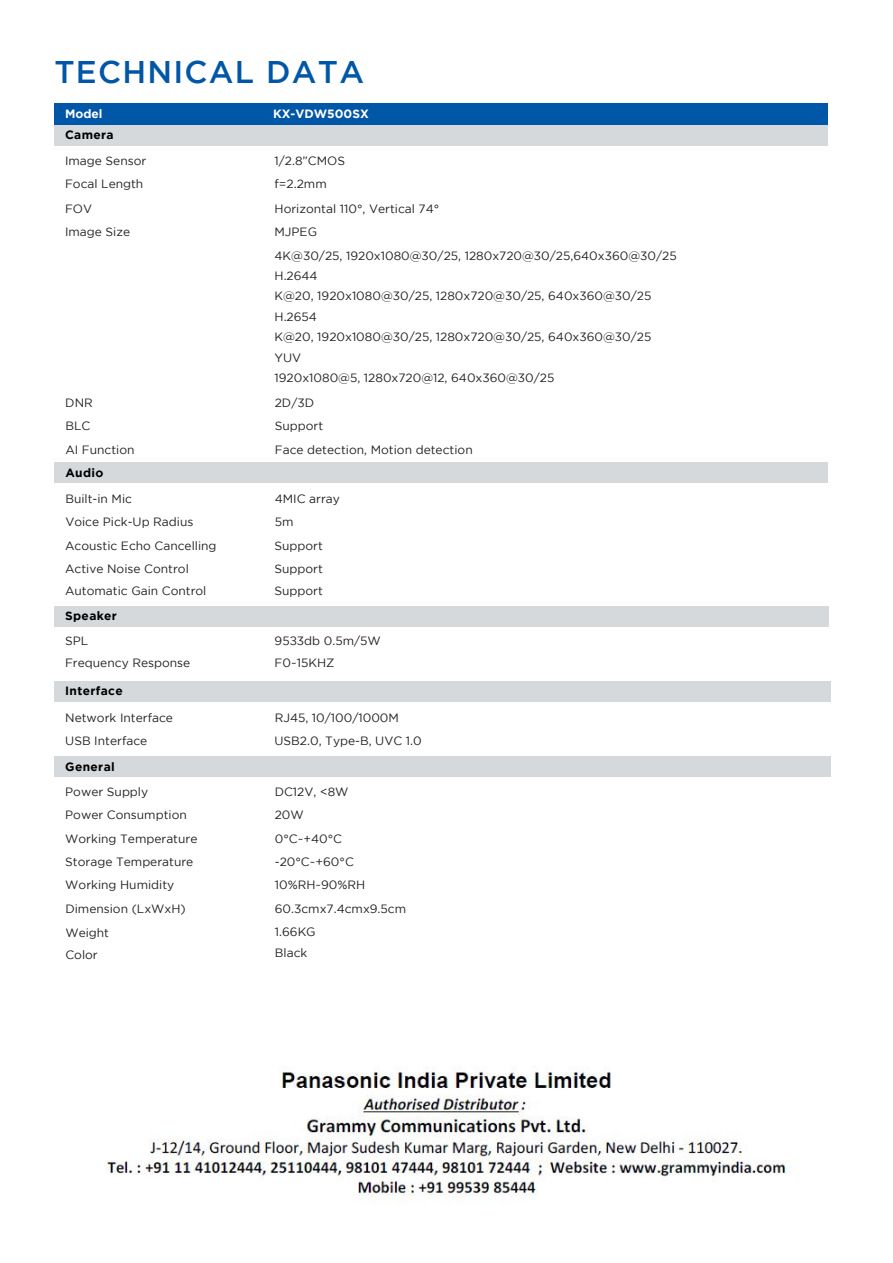
<style>
.page{position:relative;width:893px;height:1263px;background:#fff}
.page>*{position:absolute;margin:0;border:0;box-sizing:border-box;transform-origin:0 0}
.t1{font:500 31.35px "Gotham";letter-spacing:.04em;color:#0056a7}
.t2{font:12px/23.4px "Gotham";color:#221f1f}
.t3{font:700 12px "Gotham";letter-spacing:.03em;color:#000}
.t4{font:700 12px "Gotham";color:#fff}
</style>
<div class="page">
<div style="left:54px;top:756px;width:777px;height:21px;background:#d6d9db"></div>
<div style="left:54px;top:103px;width:773px;height:22px;background:#0056a7"></div>
<div style="left:54px;top:125px;width:773px;height:21px;background:#d6d9db"></div>
<div style="left:54px;top:462px;width:773px;height:21px;background:#d6d9db"></div>
<div style="left:54px;top:606px;width:775px;height:21px;background:#d6d9db"></div>
<div style="left:54px;top:681px;width:777px;height:20px;background:#d6d9db"></div>
<img style="left:106px;top:1067px;width:691px;height:136px">
<h1 class="t1" style="left:54px;top:54px;width:311px">TECHNICAL DATA</h1>
<p class="t4" style="left:65px;top:107px;width:39px">Model</p>
<p class="t4" style="left:273px;top:107px;width:97px">KX-VDW500SX</p>
<p class="t3" style="left:65px;top:128px;width:50px">Camera</p>
<p class="t2" style="left:65px;top:148px;width:83px">Image Sensor</p>
<p class="t2" style="left:275px;top:148px;width:72px">1/2.8”CMOS</p>
<p class="t2" style="left:65px;top:172px;width:80px">Focal Length</p>
<p class="t2" style="left:275px;top:172px;width:54px">f=2.2mm</p>
<p class="t2" style="left:65px;top:220px;width:67px">Image Size</p>
<p class="t2" style="left:275px;top:220px;width:404px">MJPEG<br>4K@30/25, 1920x1080@30/25, 1280x720@30/25,640x360@30/25</p>
<p class="t2" style="left:275px;top:265px;width:378px;line-height:20.4px">H.2644<br>K@20, 1920x1080@30/25, 1280x720@30/25, 640x360@30/25<br>H.2654<br>K@20, 1920x1080@30/25, 1280x720@30/25, 640x360@30/25<br>YUV<br>1920x1080@5, 1280x720@12, 640x360@30/25</p>
<p class="t2" style="left:65px;top:197px;width:29px">FOV</p>
<p class="t2" style="left:275px;top:197px;width:166px">Horizontal 110°, Vertical 74°</p>
<p class="t2" style="left:65px;top:391px;width:29px">DNR</p>
<p class="t2" style="left:275px;top:391px;width:41px">2D/3D</p>
<p class="t2" style="left:65px;top:414px;width:26px">BLC</p>
<p class="t2" style="left:275px;top:414px;width:50px">Support</p>
<p class="t2" style="left:65px;top:437px;width:71px">AI Function</p>
<p class="t2" style="left:275px;top:437px;width:199px">Face detection, Motion detection</p>
<p class="t3" style="left:65px;top:466px;width:40px">Audio</p>
<p class="t2" style="left:65px;top:487px;width:68px">Built-in Mic</p>
<p class="t2" style="left:275px;top:487px;width:67px">4MIC array</p>
<p class="t2" style="left:65px;top:510px;width:130px">Voice Pick-Up Radius</p>
<p class="t2" style="left:275px;top:510px;width:20px">5m</p>
<p class="t2" style="left:65px;top:533px;width:153px">Acoustic Echo Cancelling</p>
<p class="t2" style="left:274px;top:533px;width:50px">Support</p>
<p class="t2" style="left:65px;top:557px;width:125px">Active Noise Control</p>
<p class="t2" style="left:275px;top:557px;width:50px">Support</p>
<p class="t2" style="left:65px;top:579px;width:143px">Automatic Gain Control</p>
<p class="t2" style="left:275px;top:579px;width:50px">Support</p>
<p class="t3" style="left:65px;top:609px;width:53px">Speaker</p>
<p class="t2" style="left:65px;top:651px;width:127px">Frequency Response</p>
<p class="t2" style="left:275px;top:651px;width:61px">F0~15KHZ</p>
<p class="t2" style="left:65px;top:629px;width:25px">SPL</p>
<p class="t2" style="left:275px;top:629px;width:108px">95±3db 0.5m/5W</p>
<p class="t3" style="left:65px;top:684px;width:59px">Interface</p>
<p class="t2" style="left:65px;top:705px;width:109px">Network Interface</p>
<p class="t2" style="left:275px;top:705px;width:126px">RJ45, 10/100/1000M</p>
<p class="t2" style="left:65px;top:729px;width:84px">USB Interface</p>
<p class="t2" style="left:275px;top:729px;width:149px">USB2.0, Type-B, UVC 1.0</p>
<p class="t3" style="left:65px;top:759px;width:51px">General</p>
<p class="t2" style="left:65px;top:780px;width:84px">Power Supply</p>
<p class="t2" style="left:275px;top:780px;width:75px">DC12V, &lt;8W</p>
<p class="t2" style="left:65px;top:803px;width:123px">Power Consumption</p>
<p class="t2" style="left:275px;top:803px;width:31px">20W</p>
<p class="t2" style="left:65px;top:826px;width:134px">Working Temperature</p>
<p class="t2" style="left:275px;top:826px;width:69px">0°C~+40°C</p>
<p class="t2" style="left:65px;top:850px;width:130px">Storage Temperature<br>Working Humidity<br>Dimension (LxWxH)</p>
<p class="t2" style="left:275px;top:850px;width:133px">-20°C~+60°C<br>10%RH~90%RH<br>60.3cmx7.4cmx9.5cm</p>
<p class="t2" style="left:65px;top:921px;width:45px">Weight</p>
<p class="t2" style="left:275px;top:920px;width:42px">1.66KG</p>
<p class="t2" style="left:65px;top:943px;width:34px">Color</p>
<p class="t2" style="left:275px;top:941px;width:34px">Black</p>
</div>
